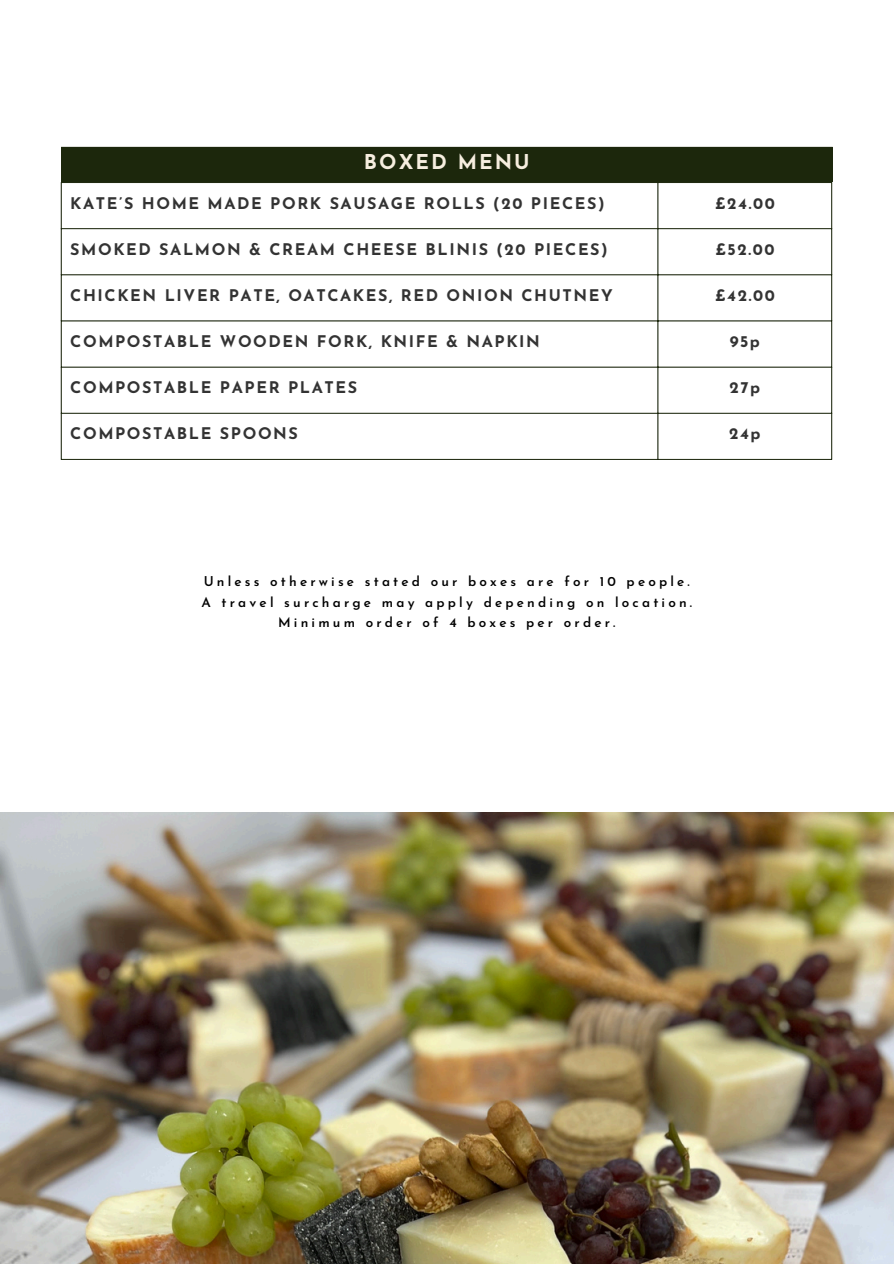
<style>
.page{position:relative;width:894px;height:1264px;background:#fff}
.page>*{position:absolute;margin:0;border:0;box-sizing:border-box;transform-origin:0 0}
.t1{font:700 20.4px "Josefin Sans";letter-spacing:.1em;color:#f6eedf}
.t2{font:700 16.05px "Josefin Sans";letter-spacing:.1em;color:#333}
.t3{font:600 13.5px "Josefin Sans";letter-spacing:.235em;color:#000}
</style>
<div class="page">
<svg style="left:62px;top:183px;width:769px;height:276px"></svg>
<hr style="left:61px;top:183px;width:1px;height:276px;background:#1c270c">
<hr style="left:657px;top:183px;width:1px;height:276px;background:#1c270c">
<hr style="left:831px;top:183px;width:1px;height:276px;background:#1c270c">
<hr style="left:61px;top:182px;width:770px;height:1px;background:#1c270c">
<hr style="left:61px;top:228px;width:770px;height:1px;background:#1c270c">
<hr style="left:61px;top:274px;width:770px;height:1px;background:#1c270c">
<hr style="left:61px;top:321px;width:770px;height:1px;background:#1c270c">
<hr style="left:61px;top:367px;width:770px;height:1px;background:#1c270c">
<hr style="left:61px;top:413px;width:770px;height:1px;background:#1c270c">
<hr style="left:61px;top:459px;width:770px;height:1px;background:#1c270c">
<div style="left:61px;top:147px;width:771px;height:35px;background:#1c270c"></div>
<img style="left:0;top:812px;width:893px;height:451px">
<p class="t1" style="left:364px;top:154px;width:167px">BOXED MENU</p>
<h1 class="t2" style="left:70px;top:197px;width:535px">KATE’S HOME MADE PORK SAUSAGE ROLLS (20 PIECES)</h1>
<p class="t2" style="left:714px;top:197px;width:61px">£24.00</p>
<p class="t2" style="left:70px;top:243px;width:539px">SMOKED SALMON &amp; CREAM CHEESE BLINIS (20 PIECES)</p>
<p class="t2" style="left:715px;top:243px;width:61px">£52.00</p>
<p class="t2" style="left:70px;top:289px;width:544px">CHICKEN LIVER PATE, OATCAKES, RED ONION CHUTNEY</p>
<p class="t2" style="left:714px;top:289px;width:61px">£42.00</p>
<p class="t2" style="left:70px;top:335px;width:471px">COMPOSTABLE WOODEN FORK, KNIFE &amp; NAPKIN</p>
<p class="t2" style="left:729px;top:335px;width:32px">95p</p>
<p class="t2" style="left:70px;top:381px;width:288px">COMPOSTABLE PAPER PLATES</p>
<p class="t2" style="left:729px;top:381px;width:32px">27p</p>
<p class="t2" style="left:70px;top:427px;width:229px">COMPOSTABLE SPOONS</p>
<p class="t2" style="left:728px;top:427px;width:33px">24p</p>
<p class="t3" style="left:204px;top:576px;width:487px">Unless otherwise stated our boxes are for 10 people.</p>
<p class="t3" style="left:201px;top:596px;width:492px">A travel surcharge may apply depending on location.</p>
<p class="t3" style="left:278px;top:617px;width:339px">Minimum order of 4 boxes per order.</p>
</div>
